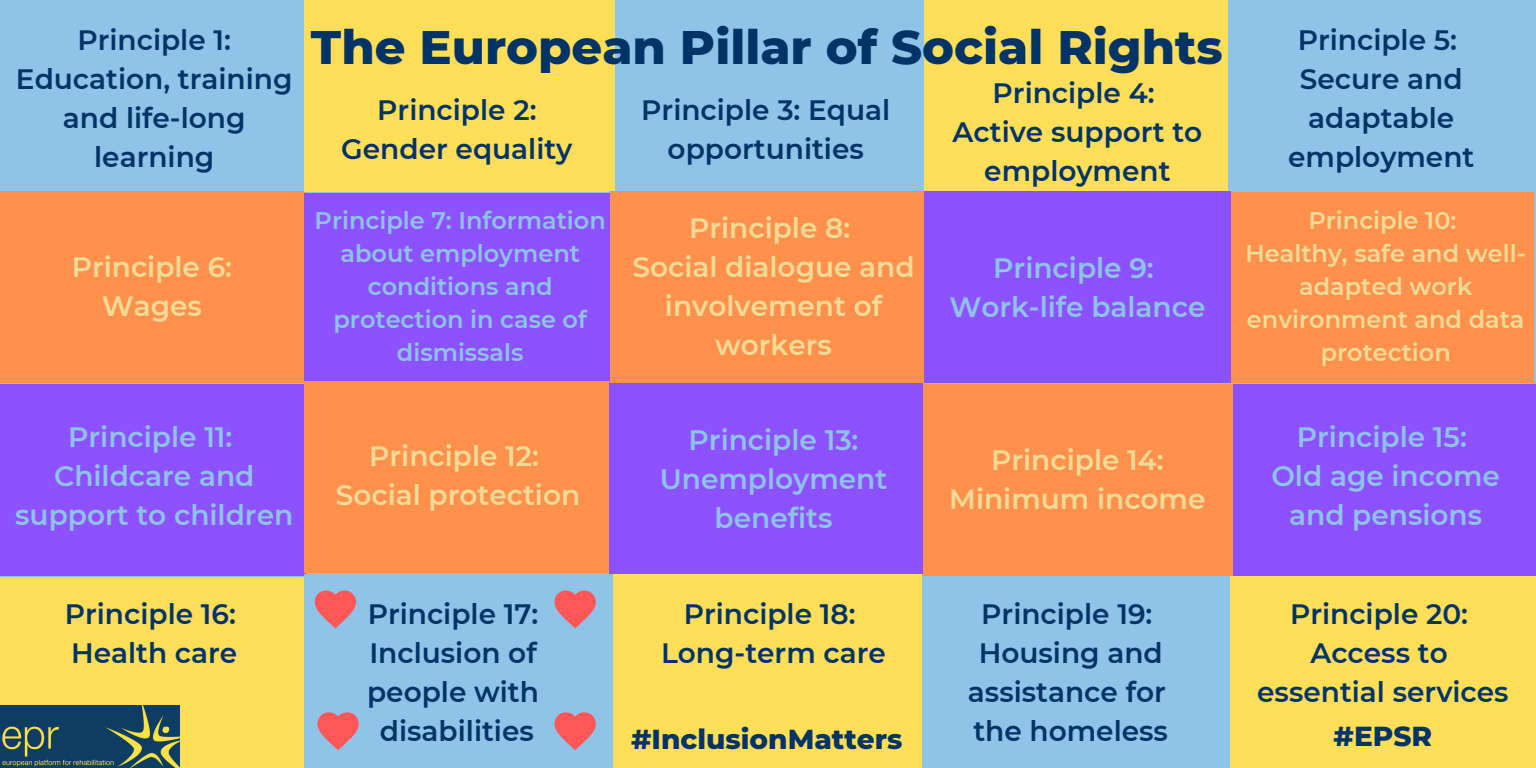
<style>
.page{position:relative;width:1536px;height:768px;background:#fff}
.page>*{position:absolute;margin:0;border:0;box-sizing:border-box;transform-origin:0 0}
.t1{font:800 48px "Montserrat";color:#036}
.t2{font:600 28px/39px "Montserrat";color:#036;text-align:center}
.t3{font:600 28px/39px "Montserrat";color:#8fc4e8;text-align:center}
.t4{font:600 28px/39px "Montserrat";color:#f0dc96;text-align:center}
.t5{font:800 28px "Montserrat";color:#036}
.t6{font:600 24px/33px "Montserrat";color:#8fc4e8;text-align:center}
.t7{font:600 24px/33px "Montserrat";color:#f0dc96;text-align:center}
</style>
<div class="page">
<div style="left:0;top:0;width:306px;height:192px;background:#8fc4e8"></div>
<div style="left:0;top:191px;width:306px;height:192px;background:#ff914d"></div>
<div style="left:0;top:384px;width:306px;height:192px;background:#8c52ff"></div>
<div style="left:0;top:577px;width:304px;height:191px;background:#ffde59"></div>
<div style="left:304px;top:0;width:313px;height:192px;background:#ffde59"></div>
<div style="left:615px;top:0;width:316px;height:191px;background:#8fc4e8"></div>
<div style="left:612px;top:573px;width:310px;height:195px;background:#ffde59"></div>
<div style="left:304px;top:574px;width:309px;height:194px;background:#8fc4e8"></div>
<div style="left:922px;top:574px;width:311px;height:194px;background:#8fc4e8"></div>
<div style="left:1230px;top:573px;width:306px;height:195px;background:#ffde59"></div>
<div style="left:1228px;top:191px;width:306px;height:192px;background:#ff914d"></div>
<div style="left:924px;top:0;width:305px;height:191px;background:#ffde59"></div>
<div style="left:1228px;top:0;width:306px;height:192px;background:#8fc4e8"></div>
<div style="left:1230px;top:384px;width:306px;height:192px;background:#8c52ff"></div>
<div style="left:911px;top:191px;width:320px;height:192px;background:#8c52ff"></div>
<div style="left:922px;top:384px;width:311px;height:192px;background:#ff914d"></div>
<div style="left:304px;top:193px;width:306px;height:192px;background:#8c52ff"></div>
<div style="left:304px;top:381px;width:306px;height:192px;background:#ff914d"></div>
<div style="left:609px;top:382px;width:314px;height:192px;background:#8c52ff"></div>
<div style="left:611px;top:191px;width:313px;height:192px;background:#ff914d"></div>
<img style="left:0;top:705px;width:179px;height:63px">
<svg style="left:555px;top:591px;width:41px;height:37px"></svg>
<svg style="left:315px;top:591px;width:41px;height:37px"></svg>
<svg style="left:555px;top:712px;width:41px;height:38px"></svg>
<svg style="left:317px;top:712px;width:42px;height:38px"></svg>
<p class="t2" style="left:16px;top:20px;width:278px">Principle 1:<br>Education, training and life-long learning</p>
<p class="t4" style="left:72px;top:248px;width:162px">Principle 6:<br>Wages</p>
<h1 class="t1" style="left:311px;top:17px;width:913px">The European Pillar of Social Rights</h1>
<p class="t2" style="left:641px;top:90px;width:251px">Principle 3: Equal opportunities</p>
<p class="t2" style="left:953px;top:73px;width:251px">Principle 4:<br>Active support to employment</p>
<p class="t2" style="left:341px;top:90px;width:233px">Principle 2:<br>Gender equality</p>
<p class="t6" style="left:315px;top:204px;width:293px">Principle 7: Information about employment conditions and protection in case of dismissals</p>
<p class="t4" style="left:632px;top:209px;width:284px">Principle 8:<br>Social dialogue and involvement of workers</p>
<p class="t3" style="left:949px;top:249px;width:258px">Principle 9:<br>Work-life balance</p>
<p class="t3" style="left:15px;top:417px;width:280px">Principle 11:<br>Childcare and support to children</p>
<p class="t4" style="left:336px;top:437px;width:246px">Principle 12:<br>Social protection</p>
<p class="t3" style="left:660px;top:421px;width:229px">Principle 13:<br>Unemployment benefits</p>
<p class="t4" style="left:949px;top:440px;width:258px">Principle 14:<br>Minimum income</p>
<p class="t2" style="left:1288px;top:20px;width:188px">Principle 5:<br>Secure and adaptable employment</p>
<p class="t7" style="left:1246px;top:204px;width:282px">Principle 10:<br>Healthy, safe and well&shy;adapted work environment and data protection</p>
<p class="t3" style="left:1271px;top:417px;width:230px">Principle 15:<br>Old age income and pensions</p>
<p class="t2" style="left:65px;top:594px;width:174px;text-align:left">Principle 16:<br>Health care</p>
<p class="t2" style="left:367px;top:594px;width:173px">Principle 17:<br>Inclusion of people with disabilities</p>
<p class="t2" style="left:661px;top:594px;width:226px">Principle 18:<br>Long-term care</p>
<p class="t2" style="left:968px;top:594px;width:202px">Principle 19:<br>Housing and assistance for the homeless</p>
<p class="t2" style="left:1257px;top:594px;width:253px">Principle 20:<br>Access to essential services</p>
<p class="t5" style="left:631px;top:721px;width:273px">#InclusionMatters</p>
<p class="t5" style="left:1334px;top:719px;width:100px">#EPSR</p>
</div>
